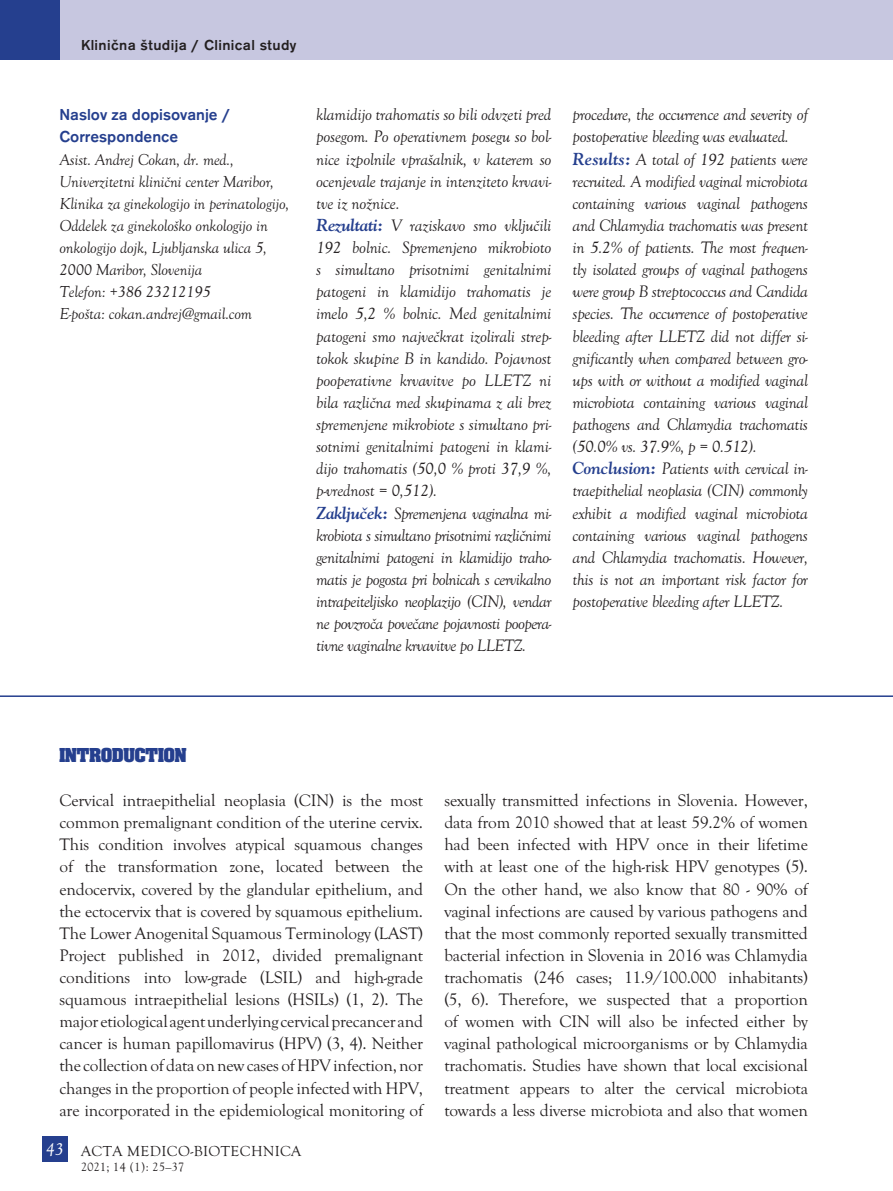
<style>
.page{position:relative;width:893px;height:1191px;background:#fff}
.page>*{position:absolute;margin:0;border:0;box-sizing:border-box;transform-origin:0 0}
.Mednaslov{font:700 21px "Aachen PCE";color:#253f8e}
.t1{font:italic 18px "Goudy Old Sty TCE";color:#fff}
.Povzetek{font:italic 17.25px/22px "Goudy Old Sty TCE";letter-spacing:-.02em;color:#231f20;text-align:justify}
.Navaden{font:17.25px/22px "Goudy Old Sty TCE";letter-spacing:-.01em;color:#231f20;text-align:justify}
.Avtor_levo_poravnava{font:italic 16.5px/22px "Goudy Old Sty TCE";letter-spacing:-.01em;color:#231f20}
.KeyWords{font:500 16.5px/22px "Accius TCE";color:#253f8e}
.t2{font:500 15px "Accius TCE";letter-spacing:.025em;color:#231f20}
.t3{font:15px "Goudy Old Sty TCE";letter-spacing:.025em;color:#231f20}
.NOGA_letnik_LEVA{font:12px "MM Goudy";letter-spacing:.025em;color:#231f20}
.s1{font-family:"MM Goudy";font-weight:700;color:#253f8e}
</style>
<div class="page">
<div style="left:42px;top:1135px;width:26px;height:26px;background:#253f8e"></div>
<div style="left:60px;top:0;width:833px;height:60px;background:#c7c7e0"></div>
<div style="left:0;top:0;width:60px;height:60px;background:#253f8e"></div>
<hr style="left:0;top:695px;width:893px;height:2px;background:#253f8e">
<p class="t2" style="left:81px;top:36px;width:217px">Klinična študija / Clinical study</p>
<p class="KeyWords" style="left:60px;top:104px;width:172px">Naslov za dopisovanje /<br>Correspondence</p>
<p class="Avtor_levo_poravnava" style="left:60px;top:148px;width:231px">Asist. Andrej Cokan, dr. med., Univerzitetni klinični center Maribor, Klinika za ginekologijo in perinatologijo, Oddelek za ginekološko onkologijo in onkologijo dojk, Ljubljanska ulica 5, 2000 Maribor, Slovenija</p>
<p class="Avtor_levo_poravnava" style="left:60px;top:281px;width:153px">Telefon: +386 23212195</p>
<p class="Avtor_levo_poravnava" style="left:60px;top:303px;width:194px">E-pošta: cokan.andrej@gmail.com</p>
<p class="Povzetek" style="left:316px;top:104px;width:237px">klamidijo trahomatis so bili odvzeti pred posegom. Po operativnem posegu so bol&shy;nice izpolnile vprašalnik, v katerem so ocenjevale trajanje in intenziteto krvavi&shy;tve iz nožnice.</p>
<p class="Povzetek" style="left:316px;top:214px;width:237px"><span class="s1">Rezultati:</span> V raziskavo smo vključili 192 bolnic. Spremenjeno mikrobioto s simultano prisotnimi genitalnimi patogeni in klamidijo trahomatis je imelo 5,2 % bolnic. Med genitalnimi patogeni smo največkrat izolirali strep&shy;tokok skupine B in kandido. Pojavnost pooperativne krvavitve po LLETZ ni bila različna med skupinama z ali brez spremenjene mikrobiote s simultano pri&shy;sotnimi genitalnimi patogeni in klami&shy;dijo trahomatis (50,0 % proti 37,9 %, p-vrednost = 0,512).</p>
<p class="Povzetek" style="left:316px;top:502px;width:237px"><span class="s1">Zaklju~ek:</span> Spremenjena vaginalna mi&shy;krobiota s simultano prisotnimi različnimi genitalnimi patogeni in klamidijo traho&shy;matis je pogosta pri bolnicah s cervikalno intrapeiteljisko neoplazijo (CIN), vendar ne povzroča povečane pojavnosti poopera&shy;tivne vaginalne krvavitve po LLETZ.</p>
<p class="Povzetek" style="left:573px;top:104px;width:237px">procedure, the occurrence and severity of postoperative bleeding was evaluated.</p>
<p class="Povzetek" style="left:573px;top:148px;width:237px"><span class="s1">Results:</span> A total of 192 patients were recruited. A modified vaginal microbiota containing various vaginal pathogens and Chlamydia trachomatis was present in 5.2% of patients. The most frequen&shy;tly isolated groups of vaginal pathogens were group B streptococcus and Candida species. The occurrence of postoperative bleeding after LLETZ did not differ si&shy;gnificantly when compared between gro&shy;ups with or without a modified vaginal microbiota containing various vaginal pathogens and Chlamydia trachomatis (50.0% vs. 37.9%, p = 0.512).</p>
<p class="Povzetek" style="left:573px;top:458px;width:237px"><span class="s1">Conclusion:</span> Patients with cervical in&shy;traepithelial neoplasia (CIN) commonly exhibit a modified vaginal microbiota containing various vaginal pathogens and Chlamydia trachomatis. However, this is not an important risk factor for postoperative bleeding after LLETZ.</p>
<p class="Mednaslov" style="left:60px;top:744px;width:128px">INTRODUCTION</p>
<p class="Navaden" style="left:60px;top:789px;width:365px">Cervical intraepithelial neoplasia (CIN) is the most common premalignant condition of the uterine cervix.<br>This condition involves atypical squamous changes of the transformation zone, located between the endocervix, covered by the glandular epithelium, and the ectocervix that is covered by squamous epithelium.<br>The Lower Anogenital Squamous Terminology (LAST)<br>Project published in 2012, divided premalignant conditions into low-grade (LSIL) and high-grade squamous intraepithelial lesions (HSILs) (1, 2). The major etiological agent underlying cervical precancer and cancer is human papillomavirus (HPV) (3, 4). Neither the collection of data on new cases of HPV infection, nor changes in the proportion of people infected with HPV, are incorporated in the epidemiological monitoring of</p>
<p class="Navaden" style="left:444px;top:789px;width:365px">sexually transmitted infections in Slovenia. However, data from 2010 showed that at least 59.2% of women had been infected with HPV once in their lifetime with at least one of the high-risk HPV genotypes (5).<br>On the other hand, we also know that 80 - 90% of vaginal infections are caused by various pathogens and that the most commonly reported sexually transmitted bacterial infection in Slovenia in 2016 was Chlamydia trachomatis (246 cases; 11.9/100.000 inhabitants) (5, 6). Therefore, we suspected that a proportion of women with CIN will also be infected either by vaginal pathological microorganisms or by Chlamydia trachomatis. Studies have shown that local excisional treatment appears to alter the cervical microbiota towards a less diverse microbiota and also that women</p>
<p class="t1" style="left:46px;top:1138px;width:19px">43</p>
<p class="t3" style="left:81px;top:1143px;width:222px">ACTA MEDICO-BIOTECHNICA</p>
<p class="NOGA_letnik_LEVA" style="left:81px;top:1159px;width:105px">2021; 14 (1): 25–37</p>
</div>
